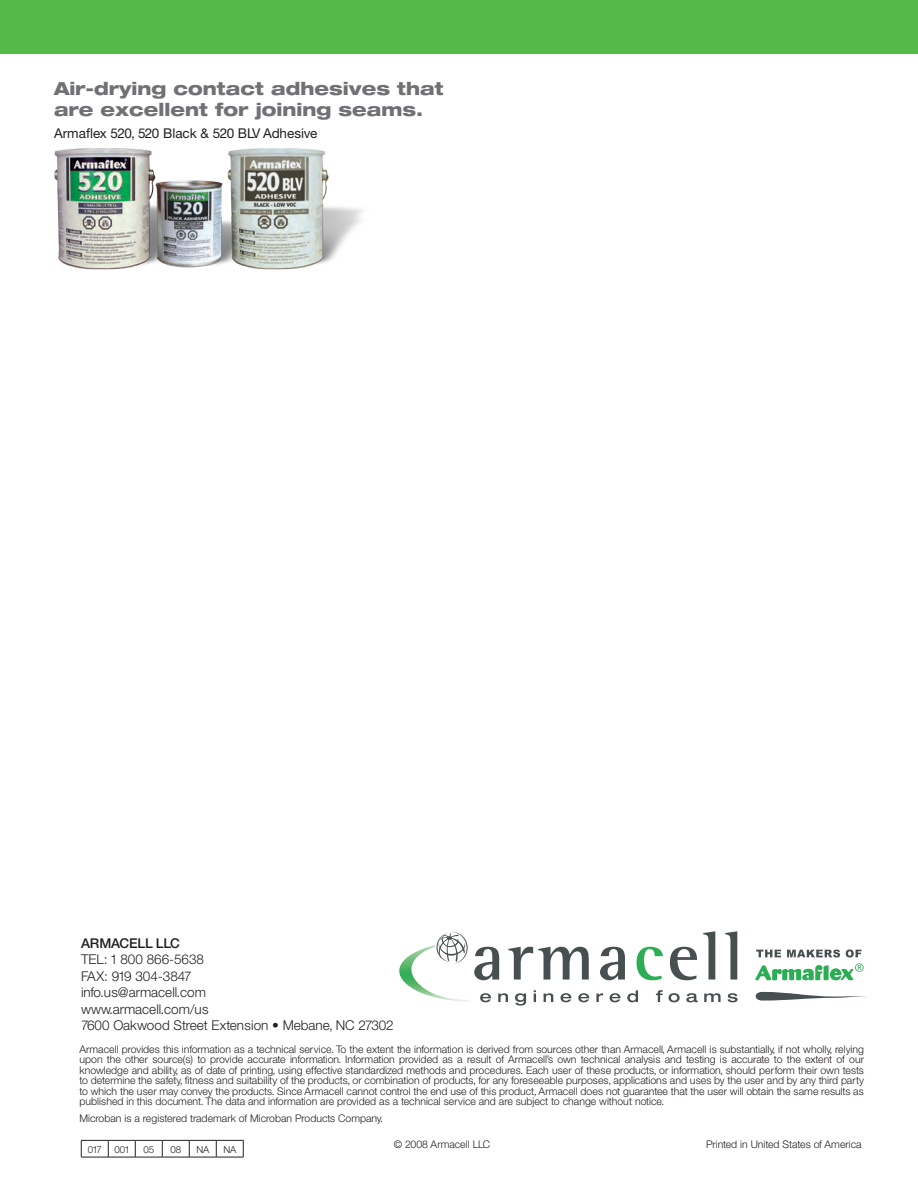
<style>
.page{position:relative;width:918px;height:1188px;background:#fff}
.page>*{position:absolute;margin:0;border:0;box-sizing:border-box;transform-origin:0 0}
.t1{font:800 expanded 18px/21.6px "Helvetica Neue";color:#717074}
.t2{font:300 13.5px/16.5px "Helvetica Neue";color:#231f20}
.t3{font:13.5px "Helvetica Neue";letter-spacing:-.01em;color:#231f20}
.t4{font:500 13.5px "Helvetica Neue";letter-spacing:-.02em;color:#231f20}
.t5{font:300 10.5px/10.5px "Helvetica Neue";color:#231f20;text-align:justify}
.t6{font:300 9.6px "Helvetica Neue";color:#231f20}
</style>
<div class="page">
<svg style="left:755px;top:992px;width:112px;height:9px"></svg>
<svg style="left:755px;top:950px;width:109px;height:31px"></svg>
<svg style="left:600px;top:947px;width:25px;height:33px"></svg>
<svg style="left:637px;top:947px;width:26px;height:33px"></svg>
<svg style="left:670px;top:947px;width:27px;height:33px"></svg>
<svg style="left:703px;top:931px;width:12px;height:49px"></svg>
<svg style="left:725px;top:931px;width:12px;height:49px"></svg>
<svg style="left:399px;top:932px;width:190px;height:74px"></svg>
<svg style="left:596px;top:993px;width:7px;height:9px"></svg>
<svg style="left:610px;top:993px;width:10px;height:9px"></svg>
<svg style="left:627px;top:990px;width:11px;height:12px"></svg>
<svg style="left:656px;top:990px;width:7px;height:12px"></svg>
<svg style="left:669px;top:993px;width:11px;height:9px"></svg>
<svg style="left:686px;top:993px;width:12px;height:9px"></svg>
<svg style="left:704px;top:993px;width:17px;height:9px"></svg>
<svg style="left:728px;top:993px;width:10px;height:9px"></svg>
<div style="left:0;top:0;width:918px;height:54px;background:#54b948"></div>
<svg style="left:81px;top:1140px;width:163px;height:18px"></svg>
<img style="left:54px;top:148px;width:309px;height:122px">
<h1 class="t1" style="left:54px;top:77px;width:391px">Air-drying contact adhesives that are excellent for joining seams.</h1>
<p class="t3" style="left:54px;top:126px;width:265px">Armaflex 520, 520 Black &amp; 520 BLV Adhesive</p>
<p class="t4" style="left:81px;top:935px;width:101px">ARMACELL LLC</p>
<p class="t2" style="left:81px;top:951px;width:314px">TEL: 1 800 866-5638<br>FAX: 919 304-3847<br>info.us@armacell.com<br>www.armacell.com/us<br>7600 Oakwood Street Extension • Mebane, NC 27302</p>
<p class="t5" style="left:80px;top:1043px;width:786px">Armacell provides this information as a technical service. To the extent the information is derived from sources other than Armacell, Armacell is substantially, if not wholly, relying upon the other source(s) to provide accurate information. Information provided as a result of Armacell’s own technical analysis and testing is accurate to the extent of our knowledge and ability, as of date of printing, using effective standardized methods and procedures. Each user of these products, or information, should perform their own tests to determine the safety, fitness and suitability of the products, or combination of products, for any foreseeable purposes, applications and uses by the user and by any third party to which the user may convey the products. Since Armacell cannot control the end use of this product, Armacell does not guarantee that the user will obtain the same results as published in this document. The data and information are provided as a technical service and are subject to change without notice.</p>
<p class="t5" style="left:80px;top:1112px;width:305px">Microban is a registered trademark of Microban Products Company.</p>
<p class="t6" style="left:88px;top:1143px;width:16px">017</p>
<p class="t6" style="left:114px;top:1143px;width:17px">001</p>
<p class="t6" style="left:143px;top:1143px;width:12px">05</p>
<p class="t6" style="left:170px;top:1143px;width:12px">08</p>
<p class="t6" style="left:196px;top:1143px;width:15px">NA</p>
<p class="t6" style="left:223px;top:1143px;width:15px">NA</p>
<p class="t5" style="left:394px;top:1139px;width:98px">© 2008 Armacell LLC</p>
<p class="t5" style="left:706px;top:1139px;width:157px">Printed in United States of America</p>
</div>
